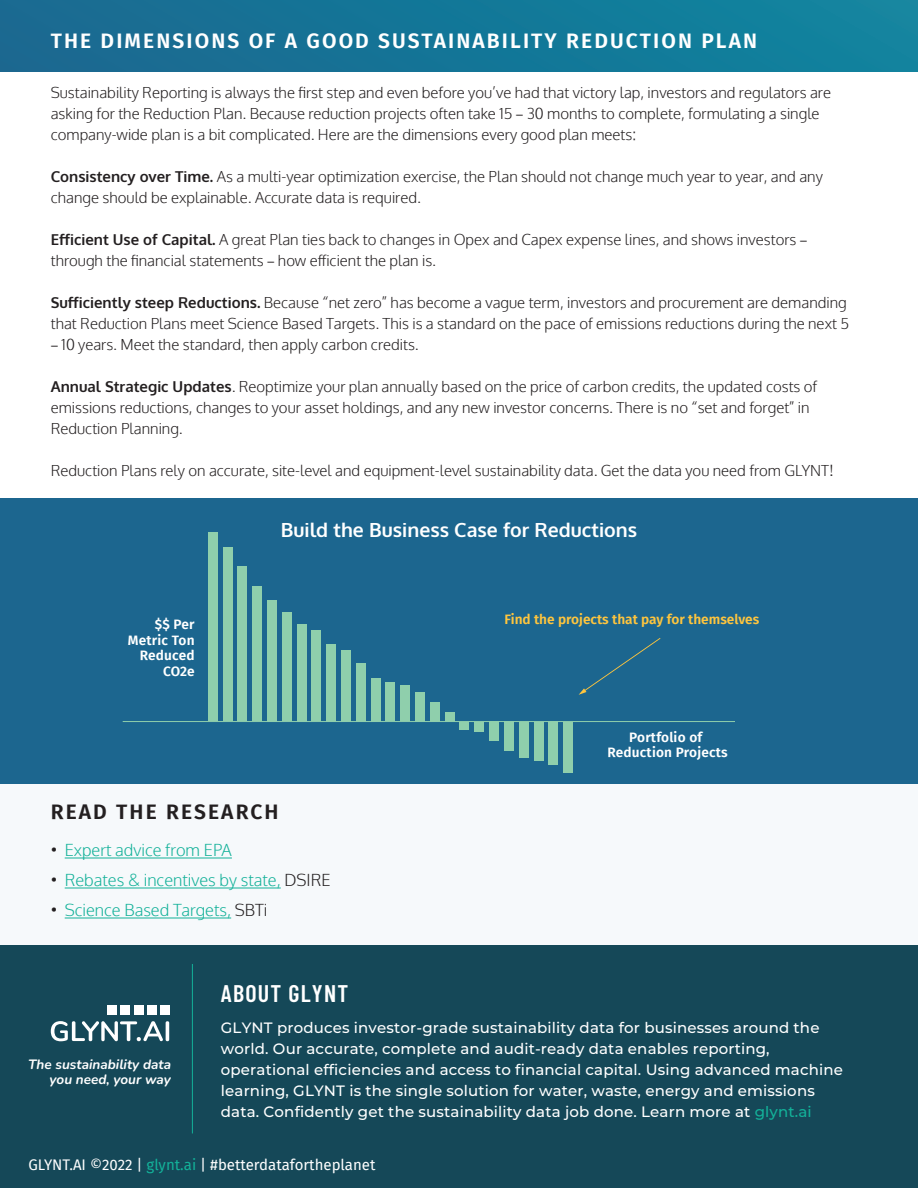
<style>
.page{position:relative;width:918px;height:1188px;background:#fff}
.page>*{position:absolute;margin:0;border:0;box-sizing:border-box;transform-origin:0 0}
.t1{font:600 24px "Barlow Condensed";letter-spacing:.05em;color:#fff}
.t2{font:600 21px "Fira Sans";letter-spacing:.1em;color:#fff}
.t3{font:600 21px "Fira Sans";letter-spacing:.1em;color:#231f20}
.t4{font:700 19.5px "Oxygen";color:#fff}
.t5{font:300 16.5px "Oxygen";color:#13b199}
.t6{font:300 15px/21px "Oxygen";color:#231f20}
.t7{font:500 15px/21px "Montserrat";letter-spacing:.01em;color:#fff}
.t8{font:15px "Fira Sans";color:#fff}
.t9{font:600 13.65px/15.9px "Fira Sans";letter-spacing:.015em;color:#fff;text-align:right}
.t10{font:600 13.65px "Fira Sans";color:#fec53e}
.t11{font:italic 700 13.5px/14.5px "Nunito";color:#fff;text-align:right}
.s1{font-family:"Myriad Pro";font-weight:400}
.s2{font-weight:700}
.s3{color:#231f20}
.s4{color:#13b199}
</style>
<div class="page">
<div style="left:0;top:498px;width:918px;height:286px;background:#1c668f"></div>
<hr style="left:123px;top:721px;width:612px;height:1px;background:#8fcfac">
<div style="left:208px;top:532px;width:10px;height:189px;background:#8fcfac"></div>
<div style="left:223px;top:547px;width:10px;height:174px;background:#8fcfac"></div>
<div style="left:237px;top:567px;width:10px;height:154px;background:#8fcfac"></div>
<div style="left:252px;top:586px;width:10px;height:135px;background:#8fcfac"></div>
<div style="left:267px;top:600px;width:10px;height:121px;background:#8fcfac"></div>
<div style="left:282px;top:613px;width:10px;height:108px;background:#8fcfac"></div>
<div style="left:297px;top:624px;width:10px;height:97px;background:#8fcfac"></div>
<div style="left:311px;top:631px;width:10px;height:90px;background:#8fcfac"></div>
<div style="left:326px;top:644px;width:10px;height:77px;background:#8fcfac"></div>
<div style="left:341px;top:650px;width:10px;height:71px;background:#8fcfac"></div>
<div style="left:356px;top:663px;width:10px;height:58px;background:#8fcfac"></div>
<div style="left:371px;top:678px;width:10px;height:43px;background:#8fcfac"></div>
<div style="left:385px;top:682px;width:10px;height:39px;background:#8fcfac"></div>
<div style="left:400px;top:686px;width:10px;height:35px;background:#8fcfac"></div>
<div style="left:415px;top:692px;width:10px;height:29px;background:#8fcfac"></div>
<div style="left:430px;top:702px;width:10px;height:19px;background:#8fcfac"></div>
<div style="left:445px;top:712px;width:10px;height:9px;background:#8fcfac"></div>
<div style="left:548px;top:722px;width:10px;height:43px;background:#8fcfac"></div>
<div style="left:563px;top:722px;width:10px;height:50px;background:#8fcfac"></div>
<div style="left:534px;top:722px;width:9px;height:39px;background:#8fcfac"></div>
<div style="left:519px;top:722px;width:10px;height:36px;background:#8fcfac"></div>
<div style="left:504px;top:722px;width:10px;height:29px;background:#8fcfac"></div>
<div style="left:489px;top:722px;width:10px;height:19px;background:#8fcfac"></div>
<div style="left:474px;top:722px;width:10px;height:9px;background:#8fcfac"></div>
<div style="left:459px;top:722px;width:10px;height:7px;background:#8fcfac"></div>
<svg style="left:579px;top:638px;width:81px;height:57px"></svg>
<div style="left:0;top:784px;width:918px;height:161px;background:#f6f9fb"></div>
<div style="left:0;top:945px;width:918px;height:243px;background:#154858"></div>
<div style="left:0;top:0;width:918px;height:72px;background:linear-gradient(to right,#1a6890,#10859f)"></div>
<hr style="left:65px;top:858px;width:167px;height:1px;background:#13b199">
<hr style="left:65px;top:888px;width:216px;height:1px;background:#13b199">
<hr style="left:65px;top:918px;width:166px;height:1px;background:#13b199">
<hr style="left:192px;top:964px;width:1px;height:169px;background:#13b199">
<svg style="left:51px;top:1021px;width:118px;height:20px"></svg>
<div style="left:121px;top:1005px;width:9px;height:9px;background:#fff"></div>
<div style="left:147px;top:1005px;width:9px;height:9px;background:#fff"></div>
<div style="left:134px;top:1005px;width:9px;height:9px;background:#fff"></div>
<div style="left:108px;top:1005px;width:9px;height:9px;background:#fff"></div>
<div style="left:160px;top:1005px;width:9px;height:9px;background:#fff"></div>
<h2 class="t2" style="left:51px;top:24px;width:708px">THE DIMENSIONS OF A GOOD SUSTAINABILITY REDUCTION PLAN</h2>
<p class="t6" style="left:51px;top:82px;width:782px">Sustainability Reporting is always the first step and even before you’ve had that victory lap, investors and regulators are asking for the Reduction Plan. Because reduction projects often take 15 <span class="s1">–</span> 30 months to complete, formulating a single company-wide plan is a bit complicated. Here are the dimensions every good plan meets:</p>
<p class="t6" style="left:51px;top:166px;width:774px"><span class="s2">Consistency over Time.</span> As a multi-year optimization exercise, the Plan should not change much year to year, and any change should be explainable. Accurate data is required.</p>
<p class="t6" style="left:51px;top:229px;width:758px"><span class="s2">Efficient Use of Capital.</span> A great Plan ties back to changes in Opex and Capex expense lines, and shows investors <span class="s1">– </span>through the financial statements <span class="s1">–</span> how efficient the plan is.</p>
<p class="t6" style="left:51px;top:292px;width:800px"><span class="s2">Sufficiently steep Reductions.</span> Because “net zero” has become a vague term, investors and procurement are demanding that Reduction Plans meet Science Based Targets. This is a standard on the pace of emissions reductions during the next 5</p>
<p class="t6" style="left:51px;top:334px;width:369px"><span class="s1">–</span> 10 years. Meet the standard, then apply carbon credits.</p>
<p class="t6" style="left:51px;top:376px;width:768px"><span class="s2">Annual Strategic Updates</span>. Reoptimize your plan annually based on the price of carbon credits, the updated costs of emissions reductions, changes to your asset holdings, and any new investor concerns. There is no “set and forget” in<br>Reduction Planning.</p>
<p class="t6" style="left:51px;top:460px;width:785px">Reduction Plans rely on accurate, site-level and equipment-level sustainability data. Get the data you need from GLYNT!</p>
<p class="t9" style="left:128px;top:615px;width:68px">$$ Per<br>Metric Ton<br>Reduced<br>CO2e</p>
<h3 class="t4" style="left:281px;top:517px;width:358px">Build the Business Case for Reductions</h3>
<p class="t10" style="left:505px;top:608px;width:256px">Find the projects that pay for themselves</p>
<p class="t9" style="left:607px;top:729px;width:122px;line-height:14.7px;text-align:center">Portfolio of<br>Reduction Projects</p>
<h2 class="t3" style="left:51px;top:795px;width:229px">READ THE RESEARCH</h2>
<p class="t5" style="left:51px;top:839px;width:183px"><span class="s3">•</span> Expert advice from EPA</p>
<p class="t5" style="left:51px;top:869px;width:281px"><span class="s3">•</span> Rebates &amp; incentives by state, <span class="s3">DSIRE</span></p>
<p class="t5" style="left:51px;top:899px;width:218px"><span class="s3">•</span> Science Based Targets, <span class="s3">SBTi</span></p>
<p class="t11" style="left:28px;top:1057px;width:144px">The sustainability data you need, your way</p>
<h1 class="t1" style="left:221px;top:976px;width:129px">ABOUT GLYNT</h1>
<p class="t7" style="left:221px;top:1017px;width:624px">GLYNT produces investor-grade sustainability data for businesses around the world. Our accurate, complete and audit-ready data enables reporting, operational efficiencies and access to financial capital. Using advanced machine learning, GLYNT is the single solution for water, waste, energy and emissions data. Confidently get the sustainability data job done. Learn more at <span class="s4">glynt.ai</span></p>
<p class="t8" style="left:28px;top:1153px;width:349px">GLYNT.AI ©2022 | <span class="s4">glynt.ai</span> | #betterdatafortheplanet</p>
</div>
